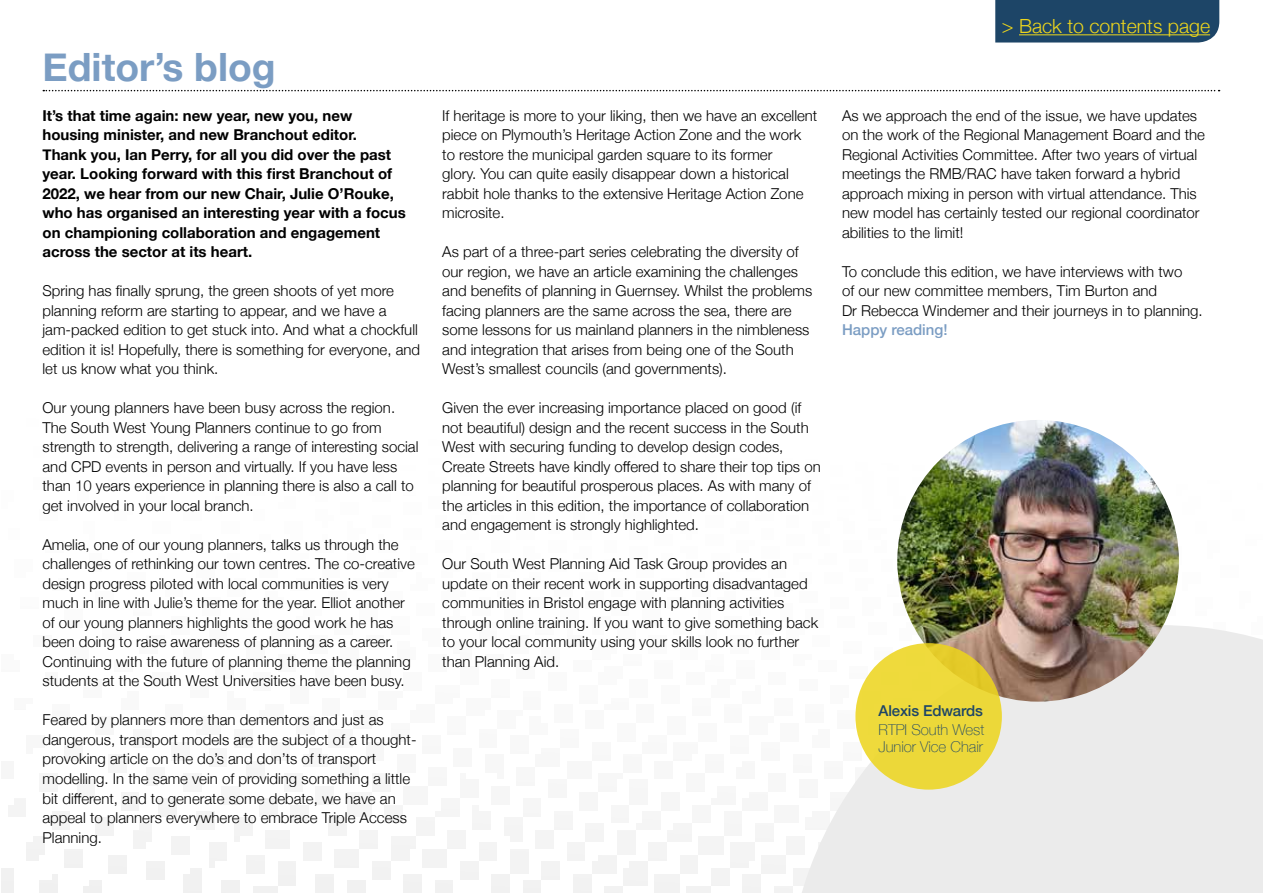
<style>
.page{position:relative;width:1263px;height:893px;background:#fff}
.page>*{position:absolute;margin:0;border:0;box-sizing:border-box;transform-origin:0 0}
.t1{font:700 39px "Helvetica Neue";color:#7b9dc3}
.t2{font:300 19.5px "Helvetica Neue";color:#edd51c}
.t3{font:300 15px/19.5px "Helvetica Neue";color:#000}
.t4{font:700 15px/19.5px "Helvetica Neue";color:#000}
.t5{font:100 15px/16.5px "Helvetica Neue";color:#1d4567}
.t6{font:500 15px "Helvetica Neue";color:#7b9dc3}
.t7{font:500 15px "Helvetica Neue";letter-spacing:-.01em;color:#1d4567}
</style>
<div class="page">
<div style="left:995px;top:0;width:224px;height:43px;background:#1d4567"></div>
<svg style="left:787px;top:625px;width:476px;height:268px;fill:#ebebeb"></svg>
<svg style="left:43px;top:90px;width:1176px;height:1px"></svg>
<hr style="left:1019px;top:34px;width:191px;height:1px;background:#edd51c">
<img style="left:897px;top:420px;width:282px;height:282px;border-radius:141px">
<svg style="left:855px;top:643px;width:147px;height:147px;background:#ecd73a"></svg>
<h1 class="t1" style="left:43px;top:36px;width:235px">Editor’s blog</h1>
<p class="t4" style="left:43px;top:106px;width:365px">It’s that time again: new year, new you, new housing minister, and new Branchout editor.<br>Thank you, Ian Perry, for all you did over the past year. Looking forward with this first Branchout of 2022, we hear from our new Chair, Julie O’Rouke, who has organised an interesting year with a focus on championing collaboration and engagement across the sector at its heart.</p>
<p class="t3" style="left:43px;top:280px;width:379px">Spring has finally sprung, the green shoots of yet more planning reform are starting to appear, and we have a jam-packed edition to get stuck into. And what a chockfull edition it is! Hopefully, there is something for everyone, and let us know what you think.</p>
<p class="t3" style="left:43px;top:397px;width:377px">Our young planners have been busy across the region.<br>The South West Young Planners continue to go from strength to strength, delivering a range of interesting social and CPD events in person and virtually. If you have less than 10 years experience in planning there is also a call to get involved in your local branch.</p>
<p class="t3" style="left:43px;top:534px;width:374px">Amelia, one of our young planners, talks us through the challenges of rethinking our town centres. The co-creative design progress piloted with local communities is very much in line with Julie’s theme for the year. Elliot another of our young planners highlights the good work he has been doing to raise awareness of planning as a career.<br>Continuing with the future of planning theme the planning students at the South West Universities have been busy.</p>
<p class="t3" style="left:43px;top:709px;width:375px">Feared by planners more than dementors and just as dangerous, transport models are the subject of a thought&shy;provoking article on the do’s and don’ts of transport modelling. In the same vein of providing something a little bit different, and to generate some debate, we have an appeal to planners everywhere to embrace Triple Access Planning.</p>
<h2 class="t2" style="left:1002px;top:10px;width:210px">&gt; Back to contents page</h2>
<p class="t3" style="left:442px;top:105px;width:377px">If heritage is more to your liking, then we have an excellent piece on Plymouth’s Heritage Action Zone and the work to restore the municipal garden square to its former<br>glory. You can quite easily disappear down a historical rabbit hole thanks to the extensive Heritage Action Zone microsite.</p>
<p class="t3" style="left:442px;top:241px;width:372px">As part of a three-part series celebrating the diversity of our region, we have an article examining the challenges and benefits of planning in Guernsey. Whilst the problems facing planners are the same across the sea, there are some lessons for us mainland planners in the nimbleness and integration that arises from being one of the South West’s smallest councils (and governments).</p>
<p class="t3" style="left:442px;top:397px;width:380px">Given the ever increasing importance placed on good (if not beautiful) design and the recent success in the South West with securing funding to develop design codes, Create Streets have kindly offered to share their top tips on planning for beautiful prosperous places. As with many of the articles in this edition, the importance of collaboration and engagement is strongly highlighted.</p>
<p class="t3" style="left:442px;top:553px;width:377px">Our South West Planning Aid Task Group provides an update on their recent work in supporting disadvantaged communities in Bristol engage with planning activities through online training. If you want to give something back to your local community using your skills look no further than Planning Aid.</p>
<p class="t3" style="left:842px;top:105px;width:365px">As we approach the end of the issue, we have updates on the work of the Regional Management Board and the Regional Activities Committee. After two years of virtual meetings the RMB/RAC have taken forward a hybrid approach mixing in person with virtual attendance. This new model has certainly tested our regional coordinator abilities to the limit!</p>
<p class="t3" style="left:842px;top:261px;width:362px">To conclude this edition, we have interviews with two<br>of our new committee members, Tim Burton and<br>Dr Rebecca Windemer and their journeys in to planning.</p>
<p class="t6" style="left:842px;top:318px;width:107px">Happy reading!</p>
<p class="t7" style="left:878px;top:698px;width:106px">Alexis Edwards</p>
<p class="t5" style="left:878px;top:721px;width:107px">RTPI South West<br>Junior Vice Chair</p>
</div>
